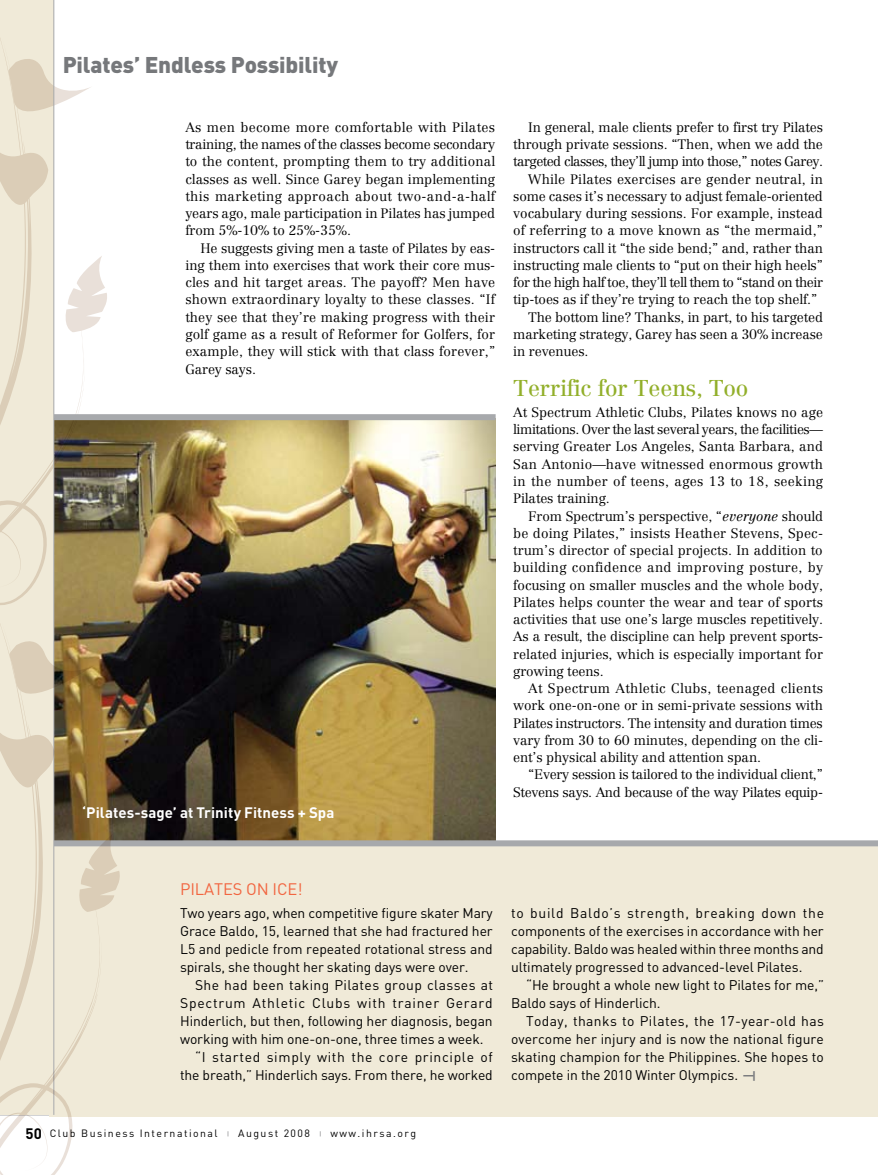
<style>
.page{position:relative;width:878px;height:1175px;background:#fff}
.page>*{position:absolute;margin:0;border:0;box-sizing:border-box;transform-origin:0 0}
.t1{font:900 22.5px "DIN";letter-spacing:-.005em;color:#76787b}
.t2{font:22.5px "Centennial";letter-spacing:-.01em;color:#92af2a}
.t3{font:16.5px "DIN";letter-spacing:-.005em;color:#f26641}
.t4{font:700 15px "DIN";color:#fff}
.t5{font:13.8px/18px "DIN";letter-spacing:-.005em;color:#000;text-align:justify}
.t6{font:13.8px "DIN";letter-spacing:.055em;color:#000}
.t7{font:13.8px "DIN";letter-spacing:.025em;color:#000}
.t8{font:13.8px "DIN";letter-spacing:.05em;color:#000}
.t9{font:300 13.5px/17.2px "Centennial";letter-spacing:-.01em;color:#000;text-align:justify}
.t10{font:300 13.5px "Centennial";letter-spacing:-.04em;color:#000}
.t11{font:300 13.5px "Centennial";letter-spacing:-.03em;color:#000}
.t12{font:300 13.5px "Centennial";letter-spacing:.015em;color:#000}
.t13{font:300 13.5px "Centennial";letter-spacing:.01em;color:#000}
.t14{font:10.5px "DIN";letter-spacing:.14em;color:#000}
.s1{font-style:italic}
.s2{font-weight:700;font-size:15px}
.s3{font-size:6px;color:#58595b}
.s4{font-weight:700;font-size:11.25px;color:#76787b}
</style>
<div class="page">
<img style="left:94px;top:420px;width:401px;height:420px">
<div style="left:50px;top:843px;width:828px;height:274px;background:#f0ead8"></div>
<div style="left:50px;top:840px;width:828px;height:6px;background:#a7a9ac"></div>
<img style="left:94px;top:256px;width:15px;height:462px">
<div style="left:54px;top:414px;width:441px;height:6px;background:#a7a9ac"></div>
<svg style="left:94px;top:833px;width:28px;height:173px"></svg>
<svg style="left:0;top:0;width:94px;height:1174px"></svg>
<h1 class="t1" style="left:63px;top:50px;width:277px">Pilates’ Endless Possibility</h1>
<p class="t9" style="left:185px;top:118px;width:311px">As men become more comfortable with Pilates training, the names of the classes become secondary to the content, prompting them to try additional classes as well. Since Garey began implementing this marketing approach about two-and-a-half years ago, male participation in Pilates has jumped from 5%-10% to 25%-35%.</p>
<p class="t9" style="left:185px;top:239px;width:311px;text-indent:15px">He suggests giving men a taste of Pilates by eas&shy;ing them into exercises that work their core mus&shy;cles and hit target areas. The payoff? Men have shown extraordinary loyalty to these classes. “If they see that they’re making progress with their golf game as a result of Reformer for Golfers, for example, they will stick with that class forever,” Garey says.</p>
<p class="t4" style="left:82px;top:803px;width:254px">‘Pilates-sage’ at Trinity Fitness + Spa</p>
<p class="t9" style="left:528px;top:118px;width:296px">In general, male clients prefer to first try Pilates</p>
<p class="t9" style="left:513px;top:136px;width:311px">through private sessions. “Then, when we add the</p>
<p class="t10" style="left:513px;top:154px;width:311px">targeted classes, they’ll jump into those,” notes Garey.</p>
<p class="t12" style="left:528px;top:171px;width:296px">While Pilates exercises are gender neutral, in</p>
<p class="t9" style="left:513px;top:187px;width:311px">some cases it’s necessary to adjust female-oriented</p>
<p class="t9" style="left:513px;top:205px;width:311px">vocabulary during sessions. For example, instead</p>
<p class="t13" style="left:513px;top:223px;width:311px">of referring to a move known as “the mermaid,”</p>
<p class="t9" style="left:513px;top:239px;width:311px">instructors call it “the side bend;” and, rather than</p>
<p class="t9" style="left:513px;top:256px;width:311px">instructing male clients to “put on their high heels”</p>
<p class="t11" style="left:513px;top:274px;width:311px">for the high half toe, they’ll tell them to “stand on their</p>
<p class="t9" style="left:513px;top:291px;width:305px">tip-toes as if they’re trying to reach the top shelf.”</p>
<p class="t9" style="left:528px;top:308px;width:296px">The bottom line? Thanks, in part, to his targeted</p>
<p class="t9" style="left:513px;top:325px;width:311px">marketing strategy, Garey has seen a 30% increase</p>
<p class="t9" style="left:513px;top:343px;width:77px">in revenues.</p>
<h1 class="t2" style="left:513px;top:375px;width:237px">Terrific for Teens, Too</h1>
<p class="t9" style="left:513px;top:403px;width:311px">At Spectrum Athletic Clubs, Pilates knows no age limitations. Over the last several years, the facilities— serving Greater Los Angeles, Santa Barbara, and San Antonio—have witnessed enormous growth in the number of teens, ages 13 to 18, seeking Pilates training.</p>
<p class="t9" style="left:513px;top:507px;width:311px;text-indent:15px">From Spectrum’s perspective, “<span class="s1">everyone</span> should be doing Pilates,” insists Heather Stevens, Spec&shy;trum’s director of special projects. In addition to building confidence and improving posture, by focusing on smaller muscles and the whole body, Pilates helps counter the wear and tear of sports activities that use one’s large muscles repetitively.<br>As a result, the discipline can help prevent sports&shy;related injuries, which is especially important for growing teens.</p>
<p class="t9" style="left:513px;top:679px;width:311px;text-indent:15px">At Spectrum Athletic Clubs, teenaged clients work one-on-one or in semi-private sessions with Pilates instructors. The intensity and duration times vary from 30 to 60 minutes, depending on the cli&shy;ent’s physical ability and attention span.</p>
<p class="t9" style="left:513px;top:766px;width:311px;text-align:right">“Every session is tailored to the individual client,”<br>Stevens says. And because of the way Pilates equip-</p>
<p class="t3" style="left:180px;top:878px;width:19px">Pilat</p>
<p class="t3" style="left:223px;top:878px;width:81px">es On Ice!</p>
<p class="t5" style="left:180px;top:904px;width:314px">Two years ago, when competitive figure skater Mary Grace Baldo, 15, learned that she had fractured her L5 and pedicle from repeated rotational stress and spirals, she thought her skating days were over.</p>
<p class="t7" style="left:195px;top:976px;width:299px">She had been taking Pilates group classes at</p>
<p class="t6" style="left:180px;top:994px;width:314px">Spectrum Athletic Clubs with trainer Gerard</p>
<p class="t5" style="left:180px;top:1012px;width:314px">Hinderlich, but then, following her diagnosis, began</p>
<p class="t5" style="left:180px;top:1030px;width:305px">working with him one-on-one, three times a week.</p>
<p class="t8" style="left:195px;top:1048px;width:299px">“I started simply with the core principle of</p>
<p class="t5" style="left:180px;top:1066px;width:314px">the breath,” Hinderlich says. From there, he worked</p>
<p class="t14" style="left:26px;top:1126px;width:392px"><span class="s2">50</span> Club Business International <span class="s3">|</span> August 2008 <span class="s3">|</span> www.ihrsa.org</p>
<p class="t5" style="left:511px;top:904px;width:314px">to build Baldo’s strength, breaking down the components of the exercises in accordance with her capability. Baldo was healed within three months and ultimately progressed to advanced-level Pilates.</p>
<p class="t5" style="left:511px;top:976px;width:314px;text-indent:15px">“He brought a whole new light to Pilates for me,”<br>Baldo says of Hinderlich.</p>
<p class="t5" style="left:511px;top:1012px;width:314px;text-indent:15px">Today, thanks to Pilates, the 17-year-old has overcome her injury and is now the national figure skating champion for the Philippines. She hopes to compete in the 2010 Winter Olympics. <span class="s4">—|</span></p>
</div>
